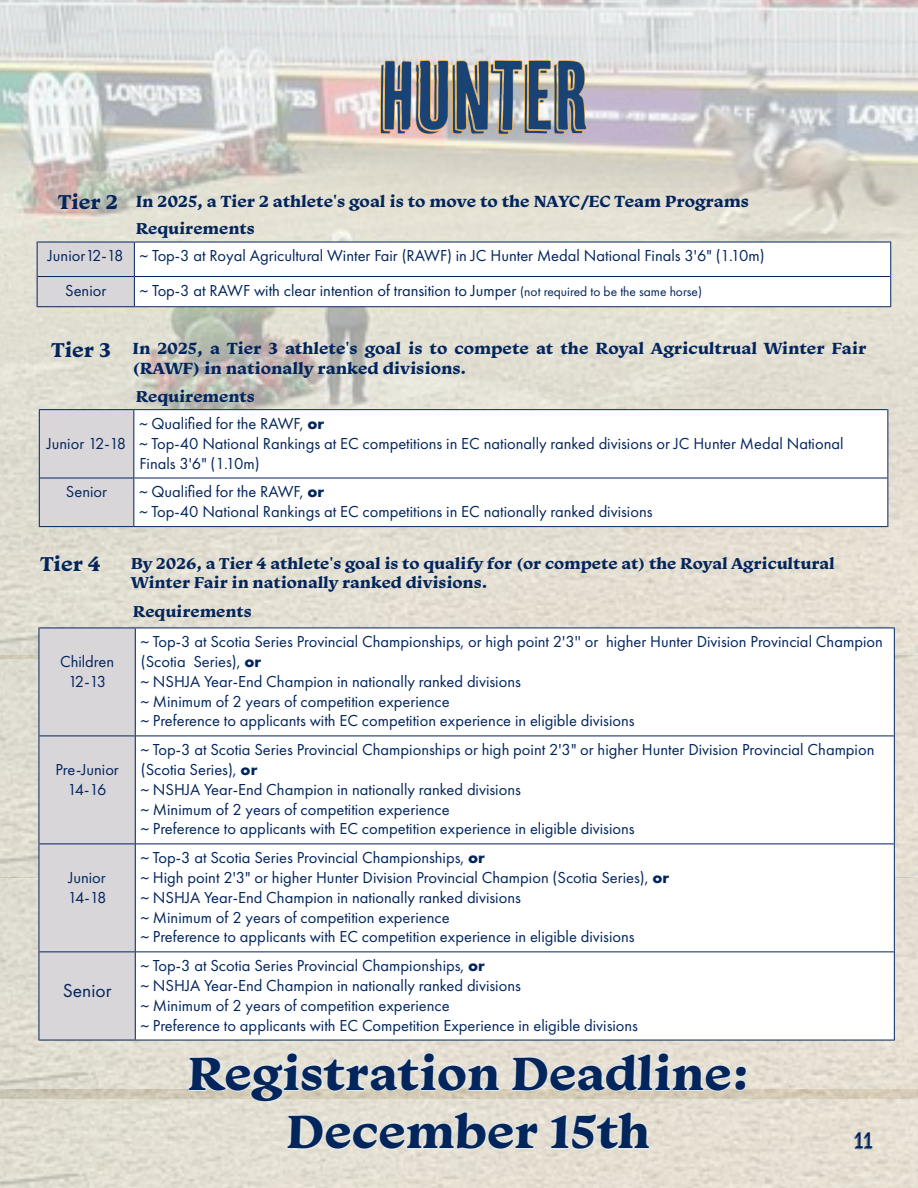
<style>
.page{position:relative;width:918px;height:1188px;background:#fff}
.page>*{position:absolute;margin:0;border:0;box-sizing:border-box;transform-origin:0 0}
.t1{font:97.5px "Cheap Pine";color:#194375}
.t2{font:700 48.75px/58.5px "Monarcha";color:#02255c;text-align:center}
.t3{font:22.5px "Cheap Pine";color:#02255c}
.t4{font:700 21px "Monarcha";color:#02255c}
.t5{font:19.5px "Futura PT";color:#02255c}
.t6{font:700 16.95px/20.2px "Monarcha";color:#02255c}
.t7{font:16.5px/19.8px "Futura PT";color:#02255c}
.t8{font:700 16.5px/19.8px "Monarcha";color:#02255c}
.s1{font-size:13.5px}
.s2{font-weight:700}
</style>
<div class="page">
<img style="left:1px;top:0;width:917px;height:659px">
<svg style="left:380px;top:60px;width:207px;height:75px;background:#dbcab7"></svg>
<div style="left:134px;top:277px;width:757px;height:30px;background:#fff"></div>
<div style="left:37px;top:277px;width:97px;height:30px;background:#d9d6da"></div>
<div style="left:134px;top:242px;width:757px;height:35px;background:#fff"></div>
<div style="left:37px;top:242px;width:97px;height:35px;background:#d9d6da"></div>
<hr style="left:38px;top:242px;width:96px;height:1px;background:#02255c">
<hr style="left:38px;top:276px;width:96px;height:1px;background:#02255c">
<hr style="left:37px;top:242px;width:1px;height:35px;background:#02255c">
<hr style="left:134px;top:243px;width:1px;height:34px;background:#02255c">
<hr style="left:134px;top:242px;width:756px;height:1px;background:#02255c">
<hr style="left:135px;top:276px;width:755px;height:1px;background:#02255c">
<hr style="left:890px;top:242px;width:1px;height:35px;background:#02255c">
<hr style="left:38px;top:306px;width:96px;height:1px;background:#02255c">
<hr style="left:37px;top:277px;width:1px;height:30px;background:#02255c">
<svg style="left:134px;top:277px;width:1px;height:29px"></svg>
<hr style="left:134px;top:306px;width:756px;height:1px;background:#02255c">
<hr style="left:890px;top:277px;width:1px;height:30px;background:#02255c">
<div style="left:134px;top:478px;width:754px;height:49px;background:#fff"></div>
<div style="left:39px;top:478px;width:95px;height:49px;background:#d9d6da"></div>
<div style="left:134px;top:410px;width:754px;height:68px;background:#fff"></div>
<div style="left:39px;top:410px;width:95px;height:68px;background:#d9d6da"></div>
<hr style="left:40px;top:409px;width:94px;height:1px;background:#02255c">
<hr style="left:40px;top:478px;width:93px;height:1px;background:#02255c">
<hr style="left:39px;top:409px;width:1px;height:69px;background:#02255c">
<hr style="left:133px;top:410px;width:1px;height:68px;background:#02255c">
<hr style="left:134px;top:409px;width:753px;height:1px;background:#02255c">
<hr style="left:134px;top:478px;width:753px;height:1px;background:#02255c">
<hr style="left:887px;top:409px;width:1px;height:69px;background:#02255c">
<hr style="left:40px;top:526px;width:94px;height:1px;background:#02255c">
<hr style="left:39px;top:478px;width:1px;height:49px;background:#02255c">
<hr style="left:133px;top:478px;width:1px;height:48px;background:#02255c">
<hr style="left:134px;top:526px;width:753px;height:1px;background:#02255c">
<hr style="left:887px;top:478px;width:1px;height:49px;background:#02255c">
<div style="left:39px;top:952px;width:96px;height:88px;background:#d9d6da"></div>
<div style="left:39px;top:844px;width:96px;height:108px;background:#d9d6da"></div>
<div style="left:39px;top:736px;width:96px;height:108px;background:#d9d6da"></div>
<div style="left:135px;top:628px;width:759px;height:108px;background:#fff"></div>
<div style="left:39px;top:628px;width:96px;height:108px;background:#d9d6da"></div>
<hr style="left:39px;top:627px;width:96px;height:1px;background:#02255c">
<hr style="left:39px;top:735px;width:96px;height:1px;background:#02255c">
<hr style="left:38px;top:627px;width:1px;height:109px;background:#02255c">
<hr style="left:135px;top:628px;width:1px;height:108px;background:#02255c">
<hr style="left:135px;top:627px;width:759px;height:1px;background:#02255c">
<hr style="left:136px;top:735px;width:758px;height:1px;background:#02255c">
<hr style="left:894px;top:627px;width:1px;height:109px;background:#02255c">
<hr style="left:39px;top:843px;width:96px;height:1px;background:#02255c">
<hr style="left:38px;top:736px;width:1px;height:108px;background:#02255c">
<hr style="left:135px;top:736px;width:1px;height:108px;background:#02255c">
<hr style="left:136px;top:843px;width:758px;height:1px;background:#02255c">
<hr style="left:894px;top:736px;width:1px;height:108px;background:#02255c">
<hr style="left:39px;top:951px;width:96px;height:1px;background:#02255c">
<hr style="left:38px;top:844px;width:1px;height:108px;background:#02255c">
<hr style="left:135px;top:844px;width:1px;height:108px;background:#02255c">
<hr style="left:136px;top:951px;width:758px;height:1px;background:#02255c">
<hr style="left:894px;top:844px;width:1px;height:108px;background:#02255c">
<hr style="left:39px;top:1040px;width:96px;height:1px;background:#02255c">
<hr style="left:38px;top:952px;width:1px;height:89px;background:#02255c">
<hr style="left:135px;top:952px;width:1px;height:88px;background:#02255c">
<hr style="left:135px;top:1040px;width:759px;height:1px;background:#02255c">
<hr style="left:894px;top:952px;width:1px;height:89px;background:#02255c">
<svg style="left:188px;top:1052px;width:559px;height:98px;background:#e2ddd2"></svg>
<h1 class="t1" style="left:380px;top:42px;width:211px">HUNTER</h1>
<p class="t4" style="left:58px;top:188px;width:61px">Tier 2</p>
<p class="t6" style="left:136px;top:191px;width:615px">In 2025, a Tier 2 athlete's goal is to move to the NAYC/EC Team Programs</p>
<p class="t8" style="left:136px;top:218px;width:121px">Requirements</p>
<p class="t7" style="left:65px;top:239px;width:701px;line-height:34.5px;text-indent:-17px">Junior12-18 ~ Top-3 at Royal Agricultural Winter Fair (RAWF) in JC Hunter Medal National Finals 3'6" (1.10m)<br>Senior</p>
<p class="t7" style="left:140px;top:280px;width:564px">~ Top-3 at RAWF with clear intention of transition to Jumper <span class="s1">(not required to be the same horse)</span></p>
<p class="t4" style="left:52px;top:336px;width:61px">Tier 3</p>
<p class="t6" style="left:132px;top:338px;width:735px">In 2025, a Tier 3 athlete's goal is to compete at the Royal Agricultrual Winter Fair (RAWF) in nationally ranked divisions.</p>
<p class="t8" style="left:136px;top:386px;width:121px">Requirements</p>
<p class="t7" style="left:47px;top:433px;width:81px">Junior 12-18</p>
<p class="t7" style="left:139px;top:413px;width:706px">~ Qualified for the RAWF, <span class="s2">or<br></span>~ Top-40 National Rankings at EC competitions in EC nationally ranked divisions or JC Hunter Medal National<br>Finals 3'6" (1.10m)</p>
<p class="t7" style="left:66px;top:482px;width:43px">Senior</p>
<p class="t7" style="left:139px;top:482px;width:515px">~ Qualified for the RAWF, <span class="s2">or<br></span>~ Top-40 National Rankings at EC competitions in EC nationally ranked divisions</p>
<p class="t8" style="left:131px;top:553px;width:705px">By 2026, a Tier 4 athlete's goal is to qualify for (or compete at) the Royal Agricultural<br>Winter Fair in nationally ranked divisions.</p>
<p class="t4" style="left:40px;top:550px;width:62px">Tier 4</p>
<p class="t7" style="left:60px;top:652px;width:56px;text-align:center">Children<br>12-13</p>
<p class="t7" style="left:55px;top:760px;width:65px;text-align:center">Pre-Junior<br>14-16</p>
<p class="t7" style="left:68px;top:868px;width:40px">Junior<br>14-18</p>
<p class="t5" style="left:63px;top:979px;width:50px">Senior</p>
<p class="t8" style="left:133px;top:601px;width:121px">Requirements</p>
<p class="t7" style="left:141px;top:632px;width:744px">~ Top-3 at Scotia Series Provincial Championships, or high point 2'3'' or higher Hunter Division Provincial Champion (Scotia Series), <span class="s2">or<br></span>~ NSHJA Year-End Champion in nationally ranked divisions<br>~ Minimum of 2 years of competition experience<br>~ Preference to applicants with EC competition experience in eligible divisions</p>
<p class="t7" style="left:141px;top:740px;width:735px">~ Top-3 at Scotia Series Provincial Championships or high point 2'3" or higher Hunter Division Provincial Champion (Scotia Series), <span class="s2">or<br></span>~ NSHJA Year-End Champion in nationally ranked divisions<br>~ Minimum of 2 years of competition experience<br>~ Preference to applicants with EC competition experience in eligible divisions</p>
<p class="t7" style="left:141px;top:848px;width:530px">~ Top-3 at Scotia Series Provincial Championships, <span class="s2">or<br></span>~ High point 2'3" or higher Hunter Division Provincial Champion (Scotia Series), <span class="s2">or </span>~ NSHJA Year-End Champion in nationally ranked divisions<br>~ Minimum of 2 years of competition experience<br>~ Preference to applicants with EC competition experience in eligible divisions</p>
<p class="t7" style="left:141px;top:956px;width:499px">~ Top-3 at Scotia Series Provincial Championships, <span class="s2">or<br></span>~ NSHJA Year-End Champion in nationally ranked divisions<br>~ Minimum of 2 years of competition experience<br>~ Preference to applicants with EC Competition Experience in eligible divisions</p>
<h2 class="t2" style="left:188px;top:1043px;width:563px">Registration Deadline:<br>December 15th</h2>
<h3 class="t3" style="left:855px;top:1128px;width:20px">11</h3>
</div>
